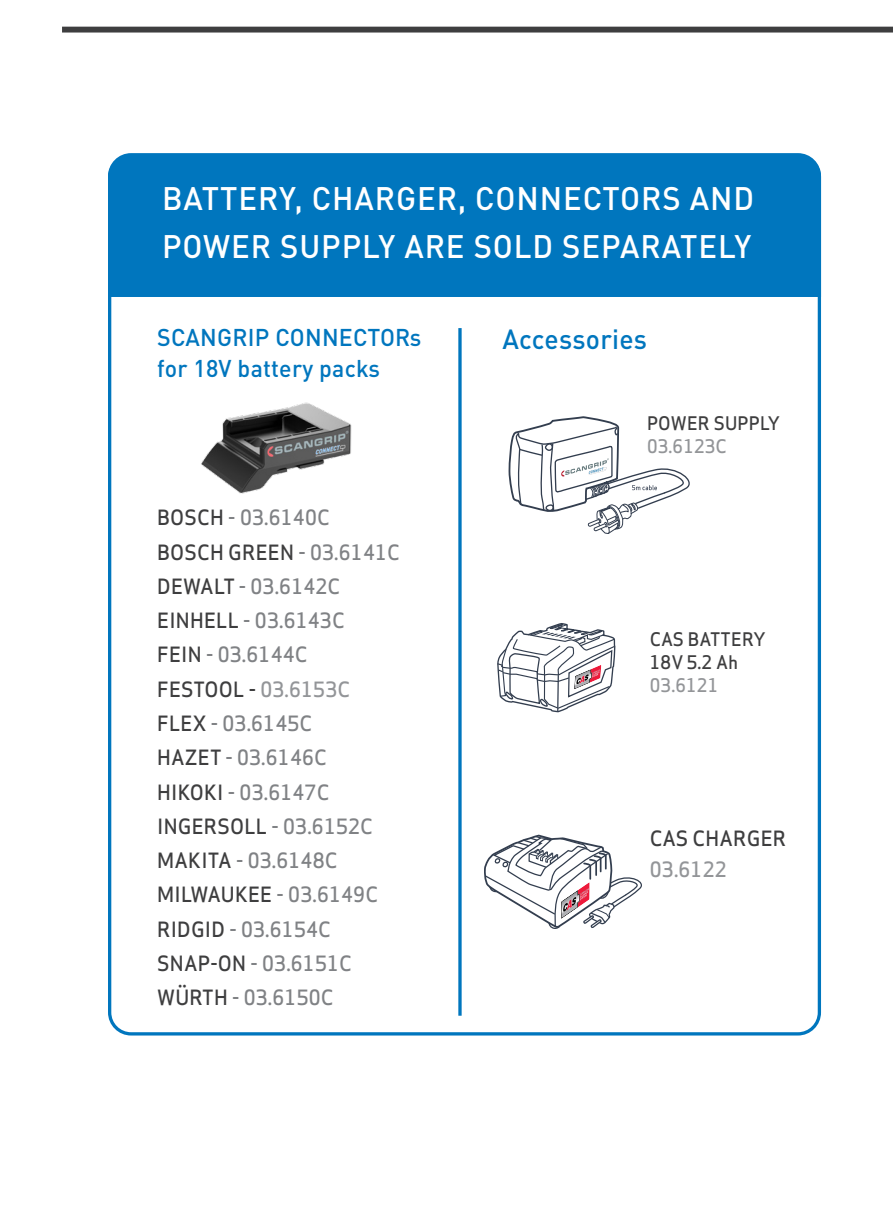
<style>
.page{position:relative;width:893px;height:1208px;background:#fff}
.page>*{position:absolute;margin:0;border:0;box-sizing:border-box;transform-origin:0 0}
.t1{font:500 32.1px/48px "DIN Pro";letter-spacing:.03em;color:#fff;scale:.96 1}
.t2{font:500 27.3px "DIN Pro";letter-spacing:.01em;color:#0076be;scale:.96 1}
.t3{font:500 24px "DIN Pro";letter-spacing:.01em;color:#0076be;scale:.96 1}
.t4{font:500 20.7px "Apex Sans";letter-spacing:.01em;color:#808285;scale:.96 1}
.t5{font:500 20.7px/30.9px "Apex Sans";letter-spacing:.01em;color:#3e3e3f;scale:.96 1}
.t6{font:500 18.3px/22.5px "Apex Sans";letter-spacing:.01em;color:#3e3e3f;scale:.96 1}
.s1{color:#3e3e3f}
.s2{color:#808285}
.s3{color:#939598}
</style>
<div class="page">
<div style="left:62px;top:27px;width:831px;height:6px;background:#3e3e3f"></div>
<svg style="left:497px;top:623px;width:118px;height:89px"></svg>
<svg style="left:484px;top:835px;width:158px;height:94px"></svg>
<div style="left:108px;top:155px;width:713px;height:142px;background:#0076be"></div>
<img style="left:201px;top:402px;width:151px;height:92px">
<svg style="left:458px;top:328px;width:4px;height:687px;background:#2c8dc8"></svg>
<svg style="left:509px;top:416px;width:181px;height:118px"></svg>
<p class="t1" style="left:162px;top:171px;width:618px">BATTERY, CHARGER, CONNECTORS AND<br>POWER SUPPLY ARE SOLD SEPARATELY</p>
<p class="t3" style="left:157px;top:318px;width:277px">SCANGRIP CONNECTORs</p>
<p class="t3" style="left:157px;top:349px;width:233px">for 18V battery packs</p>
<p class="t4" style="left:157px;top:499px;width:181px"><span class="s1">BOSCH</span> - 03.6140C</p>
<p class="t5" style="left:157px;top:534px;width:254px">BOSCH GREEN <span class="s2">- 03.6141C</span></p>
<p class="t4" style="left:157px;top:568px;width:192px"><span class="s1">DEWALT</span> - 03.6142C</p>
<p class="t4" style="left:157px;top:602px;width:197px"><span class="s1">EINHELL</span> - 03.6143C</p>
<p class="t4" style="left:157px;top:636px;width:158px"><span class="s1">FEIN</span> - 03.6144C</p>
<p class="t5" style="left:157px;top:671px;width:203px">FESTOOL - <span class="s3">03.6153C</span></p>
<p class="t4" style="left:157px;top:705px;width:163px"><span class="s1">FLEX</span> - 03.6145C</p>
<p class="t4" style="left:157px;top:739px;width:178px"><span class="s1">HAZET</span> - 03.6146C</p>
<p class="t4" style="left:157px;top:773px;width:181px"><span class="s1">HIKOKI</span> - 03.6147C</p>
<p class="t5" style="left:157px;top:808px;width:226px">INGERSOLL <span class="s2">- 03.6152C</span></p>
<p class="t4" style="left:157px;top:842px;width:189px"><span class="s1">MAKITA</span> - 03.6148C</p>
<p class="t5" style="left:157px;top:876px;width:232px">MILWAUKEE <span class="s2">- 03.6149C</span></p>
<p class="t4" style="left:157px;top:911px;width:182px"><span class="s1">RIDGID</span> - 03.6154C</p>
<p class="t4" style="left:157px;top:945px;width:204px"><span class="s1">SNAP-ON</span> - 03.6151C</p>
<p class="t4" style="left:157px;top:979px;width:185px"><span class="s1">WÜRTH</span> - 03.6150C</p>
<p class="t2" style="left:502px;top:317px;width:152px">Accessories</p>
<p class="t6" style="left:647px;top:410px;width:140px">POWER SUPPLY<br><span class="s3">03.6123C</span></p>
<p class="t6" style="left:650px;top:626px;width:123px">CAS BATTERY<br>18V 5.2 Ah<br><span class="s3">03.6121</span></p>
<p class="t5" style="left:650px;top:820px;width:144px">CAS CHARGER<br><span class="s3">03.6122</span></p>
</div>
